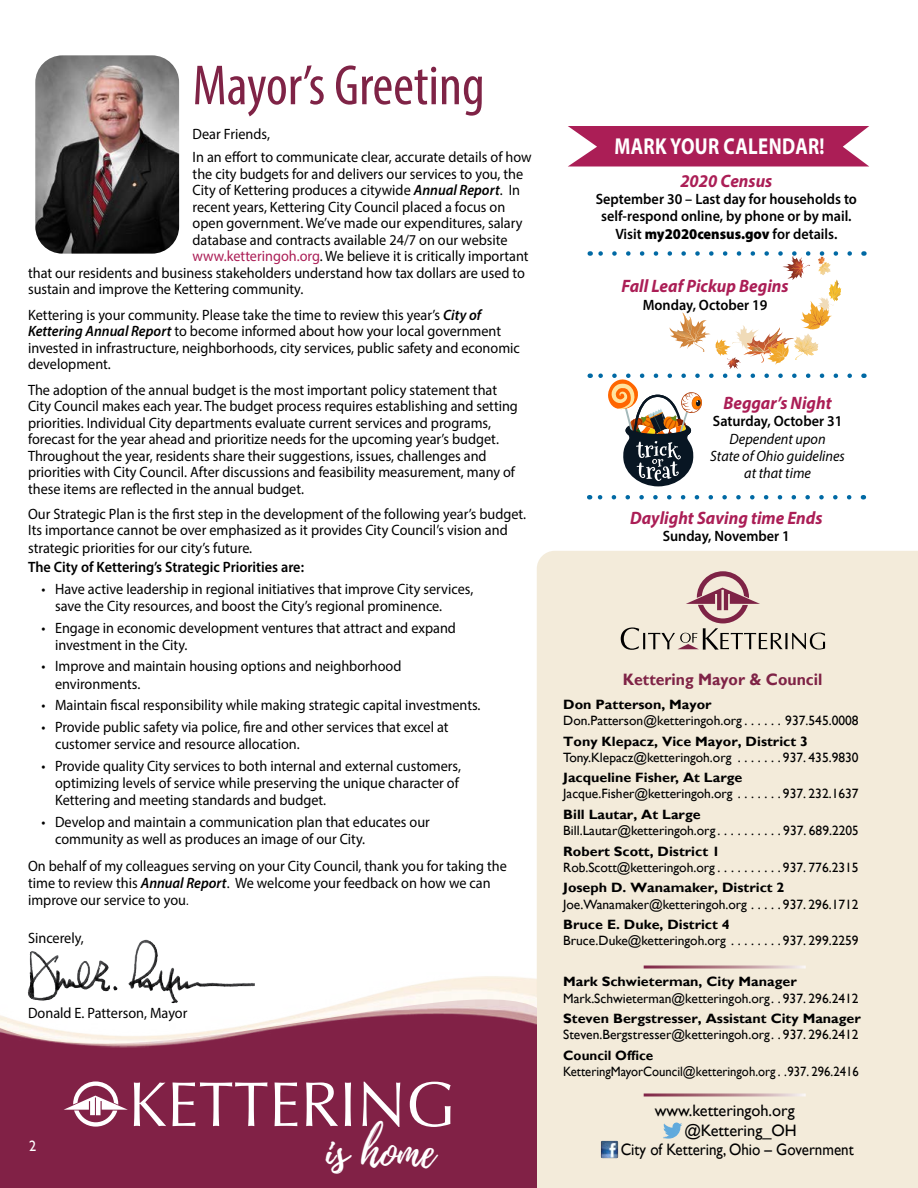
<style>
.page{position:relative;width:918px;height:1188px;background:#fff}
.page>*{position:absolute;margin:0;border:0;box-sizing:border-box;transform-origin:0 0}
.t1{font:63.3px "Optima";color:#fff}
.t2{font:condensed 57px "Myriad Pro";color:#7f2346}
.t3{font:44.4px "Playlist Script";color:#fff}
.t4{font:700 23.1px "Myriad Pro";letter-spacing:.02em;color:#fff;scale:.82 1}
.t5{font:italic 700 18px "Myriad Pro";color:#ab1e56;scale:.95 1}
.t6{font:16.5px "Gill Sans";color:#000}
.t7{font:16.5px "Gill Sans";color:#000;scale:.91 1}
.t8{font:700 16.5px "Gill Sans";color:#7f2346;scale:.96 1}
.t9{font:15px/16.5px "Myriad Pro";color:#000;scale:.95 1}
.t10{font:600 15px/17.2px "Myriad Pro";color:#000;text-align:center;scale:.95 1}
.t11{font:italic 15px/17.2px "Myriad Pro";color:#000;text-align:center;scale:.95 1}
.t12{font:15px "Gill Sans";color:#fff;scale:.95 1}
.t13{font:13.5px "Gill Sans";color:#000}
.t14{font:700 13.5px "Gill Sans";color:#000;scale:1.06 1}
.t15{font:13.5px "Gill Sans";color:#000;scale:.94 1}
.t16{font:700 13.5px "Gill Sans";color:#000}
.s1{font-weight:600;font-style:italic}
.s2{color:#ab1e56}
.s3{font-family:"Chartwell Pies"}
.s4{font-weight:900}
</style>
<div class="page">
<div style="left:537px;top:551px;width:381px;height:637px;background:#f3ebda"></div>
<svg style="left:621px;top:571px;width:204px;height:79px"></svg>
<hr style="left:644px;top:966px;width:162px;height:3px;background:#fff">
<hr style="left:644px;top:1094px;width:162px;height:2px;background:#fff">
<div style="left:0;top:1051px;width:537px;height:137px;background:#812146"></div>
<img style="left:0;top:972px;width:537px;height:79px">
<svg style="left:64px;top:1081px;width:64px;height:46px"></svg>
<img style="left:663px;top:1123px;width:20px;height:16px">
<img style="left:601px;top:1141px;width:17px;height:17px">
<svg style="left:568px;top:126px;width:301px;height:40px"></svg>
<img style="left:35px;top:55px;width:144px;height:199px">
<img style="left:128px;top:941px;width:127px;height:62px">
<svg style="left:598px;top:251px;width:252px;height:236px"></svg>
<svg style="left:597px;top:495px;width:252px;height:5px"></svg>
<h2 class="t2" style="left:193px;top:51px;width:294px">Mayor’s Greeting</h2>
<p class="t9" style="left:193px;top:122px;width:358px;line-height:23.2px">Dear Friends,<br>In an effort to communicate clear, accurate details of how</p>
<p class="t9" style="left:193px;top:165px;width:350px">the city budgets for and delivers our services to you, the</p>
<p class="t9" style="left:193px;top:182px;width:346px">City of Kettering produces a citywide <span class="s1">Annual Report</span>. In</p>
<p class="t9" style="left:193px;top:198px;width:331px">recent years, Kettering City Council placed a focus on</p>
<p class="t9" style="left:193px;top:215px;width:349px">open government. We’ve made our expenditures, salary</p>
<p class="t9" style="left:193px;top:231px;width:333px">database and contracts available 24/7 on our website</p>
<p class="t9" style="left:193px;top:248px;width:355px"><span class="s2">www.ketteringoh.org</span>. We believe it is critically important</p>
<p class="t9" style="left:28px;top:264px;width:525px">that our residents and business stakeholders understand how tax dollars are used to</p>
<p class="t9" style="left:28px;top:281px;width:291px">sustain and improve the Kettering community.</p>
<p class="t9" style="left:28px;top:306px;width:519px">Kettering is your community. Please take the time to review this year’s <span class="s1">City of Kettering Annual Report</span> to become informed about how your local government invested in infrastructure, neighborhoods, city services, public safety and economic development.</p>
<p class="t9" style="left:28px;top:381px;width:517px">The adoption of the annual budget is the most important policy statement that City Council makes each year. The budget process requires establishing and setting priorities. Individual City departments evaluate current services and programs, forecast for the year ahead and prioritize needs for the upcoming year’s budget.<br>Throughout the year, residents share their suggestions, issues, challenges and priorities with City Council. After discussions and feasibility measurement, many of these items are reflected in the annual budget.</p>
<p class="t9" style="left:28px;top:505px;width:526px">Our Strategic Plan is the first step in the development of the following year’s budget.<br>Its importance cannot be over emphasized as it provides City Council’s vision and strategic priorities for our city’s future.</p>
<p class="t10" style="left:28px;top:558px;width:292px">The City of Kettering’s Strategic Priorities are:</p>
<p class="t9" style="left:55px;top:580px;width:442px;line-height:17.2px;text-indent:-13px">• Have active leadership in regional initiatives that improve City services, save the City resources, and boost the City’s regional prominence.</p>
<p class="t9" style="left:55px;top:619px;width:424px;line-height:17.2px;text-indent:-13px">• Engage in economic development ventures that attract and expand investment in the City.</p>
<p class="t9" style="left:55px;top:657px;width:366px;line-height:17.2px;text-indent:-13px">• Improve and maintain housing options and neighborhood environments.</p>
<p class="t9" style="left:42px;top:697px;width:464px">• Maintain fiscal responsibility while making strategic capital investments.</p>
<p class="t9" style="left:55px;top:718px;width:416px;line-height:17.2px;text-indent:-13px">• Provide public safety via police, fire and other services that excel at customer service and resource allocation.</p>
<p class="t9" style="left:55px;top:757px;width:429px;line-height:17.2px;text-indent:-13px">• Provide quality City services to both internal and external customers, optimizing levels of service while preserving the unique character of<br>Kettering and meeting standards and budget.</p>
<p class="t9" style="left:55px;top:813px;width:396px;line-height:17.2px;text-indent:-13px">• Develop and maintain a communication plan that educates our community as well as produces an image of our City.</p>
<p class="t9" style="left:28px;top:858px;width:506px">On behalf of my colleagues serving on your City Council, thank you for taking the time to review this <span class="s1">Annual Report</span>. We welcome your feedback on how we can improve our service to you<span class="s3">.</span></p>
<p class="t9" style="left:28px;top:930px;width:60px">Sincerely,</p>
<p class="t9" style="left:28px;top:1004px;width:169px">Donald E. Patterson, Mayor</p>
<p class="t12" style="left:29px;top:1137px;width:9px">2</p>
<h1 class="t1" style="left:128px;top:1068px;width:329px">KETTERING</h1>
<h3 class="t3" style="left:326px;top:1121px;width:111px">is home</h3>
<h3 class="t4" style="left:614px;top:131px;width:258px">MARK YOUR CALENDAR!</h3>
<p class="t5" style="left:680px;top:169px;width:98px">2020 Census</p>
<p class="t10" style="left:596px;top:190px;width:276px">September 30 – Last day for households to self-respond online, by phone or by mail.<br>Visit <span class="s4">my2020census.gov</span> for details.</p>
<p class="t5" style="left:622px;top:274px;width:177px">Fall Leaf Pickup Begins</p>
<p class="t10" style="left:643px;top:295px;width:133px">Monday, October 19</p>
<p class="t5" style="left:724px;top:391px;width:115px">Beggar’s Night</p>
<p class="t10" style="left:713px;top:412px;width:138px">Saturday, October 31</p>
<p class="t11" style="left:710px;top:430px;width:143px">Dependent upon<br>State of Ohio guidelines at that time</p>
<p class="t5" style="left:630px;top:506px;width:204px">Daylight Saving time Ends</p>
<p class="t10" style="left:663px;top:527px;width:135px">Sunday, November 1</p>
<p class="t8" style="left:623px;top:670px;width:209px">Kettering Mayor &amp; Council</p>
<p class="t14" style="left:563px;top:696px;width:142px">Don Patterson, Mayor</p>
<p class="t13" style="left:563px;top:713px;width:183px">Don.Patterson@ketteringoh.org.......</p>
<p class="t13" style="left:785px;top:713px;width:75px">937.545.0008</p>
<p class="t14" style="left:563px;top:733px;width:232px">Tony Klepacz, Vice Mayor, District 3</p>
<p class="t13" style="left:563px;top:749px;width:176px">Tony.Klepacz@ketteringoh.org .......</p>
<p class="t13" style="left:783px;top:749px;width:77px">937. 435.9830</p>
<p class="t14" style="left:563px;top:770px;width:171px">Jacqueline Fisher, At Large</p>
<p class="t13" style="left:563px;top:786px;width:176px">Jacque.Fisher@ketteringoh.org.......</p>
<p class="t13" style="left:783px;top:786px;width:77px">937. 232.1637</p>
<p class="t14" style="left:563px;top:806px;width:131px">Bill Lautar, At Large</p>
<p class="t13" style="left:563px;top:823px;width:157px">Bill.Lautar@ketteringoh.org..........</p>
<p class="t13" style="left:783px;top:823px;width:77px">937. 689.2205</p>
<p class="t14" style="left:563px;top:843px;width:149px">Robert Scott, District 1</p>
<p class="t13" style="left:563px;top:860px;width:157px">Rob.Scott@ketteringoh.org..........</p>
<p class="t13" style="left:783px;top:860px;width:77px">937. 776.2315</p>
<p class="t14" style="left:563px;top:880px;width:210px">Joseph D. Wanamaker, District 2</p>
<p class="t13" style="left:563px;top:896px;width:189px">Joe.Wanamaker@ketteringoh.org.....</p>
<p class="t13" style="left:783px;top:896px;width:77px">937. 296.1712</p>
<p class="t14" style="left:563px;top:916px;width:159px">Bruce E. Duke, District 4</p>
<p class="t13" style="left:563px;top:933px;width:169px">Bruce.Duke@ketteringoh.org........</p>
<p class="t13" style="left:783px;top:933px;width:77px">937. 299.2259</p>
<p class="t14" style="left:563px;top:974px;width:222px">Mark Schwieterman, City Manager</p>
<p class="t13" style="left:563px;top:990px;width:297px">Mark.Schwieterman@ketteringoh.org.. 937. 296.2412</p>
<p class="t14" style="left:563px;top:1010px;width:282px">Steven Bergstresser, Assistant City Manager</p>
<p class="t13" style="left:563px;top:1027px;width:297px">Steven.Bergstresser@ketteringoh.org.. 937. 296.2412</p>
<p class="t16" style="left:563px;top:1047px;width:92px">Council Office</p>
<p class="t15" style="left:563px;top:1064px;width:316px">KetteringMayorCouncil@ketteringoh.org.. 937. 296.2416</p>
<p class="t6" style="left:655px;top:1101px;width:141px">www.ketteringoh.org</p>
<p class="t6" style="left:684px;top:1121px;width:114px">@Kettering_OH</p>
<p class="t7" style="left:621px;top:1140px;width:258px">City of Kettering, Ohio – Government</p>
</div>
